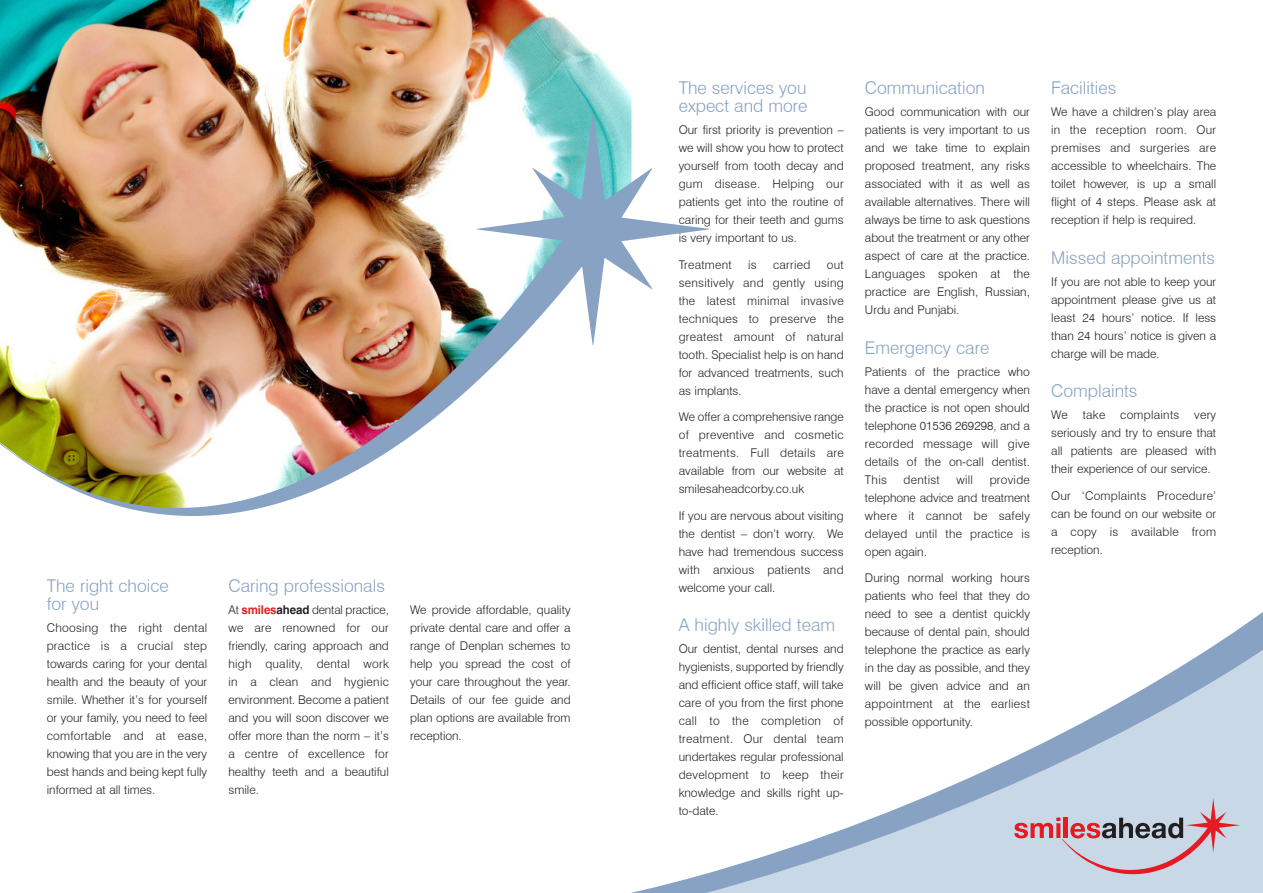
<style>
.page{position:relative;width:1263px;height:893px;background:#fff}
.page>*{position:absolute;margin:0;border:0;box-sizing:border-box;transform-origin:0 0}
.t1{font:300 17.55px/18px "Swiss 721 BT";color:#87a2c2}
.t2{font:300 12px/18px "Swiss 721 BT";color:#231f20;text-align:justify}
.t3{font:300 12px "Swiss 721 BT";letter-spacing:.02em;color:#231f20}
.s1{font-family:"Switzerland";font-weight:700;color:#d72326}
.s2{font-family:"Switzerland";font-weight:700}
</style>
<div class="page">
<img style="left:0;top:0;width:631px;height:113px">
<img style="left:0;top:113px;width:708px;height:402px">
<svg style="left:631px;top:612px;width:632px;height:281px"></svg>
<svg style="left:673px;top:645px;width:590px;height:248px"></svg>
<svg style="left:1014px;top:798px;width:226px;height:76px;background:#c4bbc8"></svg>
<h1 class="t1" style="left:47px;top:576px;width:124px">The right choice for you</h1>
<p class="t2" style="left:47px;top:619px;width:162px">Choosing the right dental practice is a crucial step towards caring for your dental health and the beauty of your smile. Whether it’s for yourself or your family, you need to feel comfortable and at ease, knowing that you are in the very best hands and being kept fully informed at all times.</p>
<h1 class="t1" style="left:228px;top:576px;width:158px">Caring professionals</h1>
<p class="t2" style="left:228px;top:601px;width:162px">At <span class="s1">smiles</span><span class="s2">ahead</span> dental practice, we are renowned for our friendly, caring approach and high quality, dental work in a clean and hygienic environment. Become a patient and you will soon discover we offer more than the norm – it’s a centre of excellence for healthy teeth and a beautiful smile.</p>
<p class="t2" style="left:410px;top:601px;width:162px">We provide affordable, quality private dental care and offer a range of Denplan schemes to help you spread the cost of your care throughout the year.<br>Details of our fee guide and plan options are available from reception.</p>
<h1 class="t1" style="left:679px;top:79px;width:130px">The services you expect and more</h1>
<p class="t2" style="left:679px;top:121px;width:166px">Our first priority is prevention – we will show you how to protect yourself from tooth decay and gum disease. Helping our patients get into the routine of caring for their teeth and gums is very important to us.</p>
<p class="t3" style="left:679px;top:257px;width:55px">Treatment</p>
<p class="t2" style="left:748px;top:256px;width:10px">is</p>
<p class="t3" style="left:773px;top:257px;width:39px">carried</p>
<p class="t2" style="left:679px;top:256px;width:166px;text-indent:148px">out sensitively and gently using the latest minimal invasive techniques to preserve the greatest amount of natural tooth. Specialist help is on hand for advanced treatments, such as implants.</p>
<p class="t2" style="left:679px;top:408px;width:166px">We offer a comprehensive range of preventive and cosmetic treatments. Full details are available from our website at smilesaheadcorby.co.uk</p>
<p class="t2" style="left:679px;top:507px;width:166px">If you are nervous about visiting the dentist – don’t worry. We have had tremendous success with anxious patients and welcome your call.</p>
<h1 class="t1" style="left:679px;top:616px;width:158px">A highly skilled team</h1>
<p class="t2" style="left:679px;top:640px;width:166px">Our dentist, dental nurses and hygienists, supported by friendly and efficient office staff, will take care of you from the first phone call to the completion of treatment. Our dental team undertakes regular professional development to keep their knowledge and skills right up&shy;to-date.</p>
<h1 class="t1" style="left:865px;top:79px;width:121px">Communication</h1>
<p class="t2" style="left:865px;top:103px;width:166px">Good communication with our patients is very important to us and we take time to explain proposed treatment, any risks associated with it as well as available alternatives. There will always be time to ask questions about the treatment or any other aspect of care at the practice.<br>Languages spoken at the practice are English, Russian, Urdu and Punjabi.</p>
<h1 class="t1" style="left:865px;top:338px;width:126px">Emergency care</h1>
<p class="t2" style="left:865px;top:363px;width:166px">Patients of the practice who have a dental emergency when the practice is not open should telephone 01536 269298, and a recorded message will give details of the on-call dentist.<br>This</p>
<p class="t2" style="left:865px;top:471px;width:166px;text-indent:125px">provide telephone advice and treatment where it cannot be safely delayed until the practice is open again.</p>
<p class="t2" style="left:865px;top:569px;width:166px">During normal working hours patients who feel that they do need to see a dentist quickly because of dental pain, should telephone the practice as early in the day as possible, and they will be given advice and an appointment at the earliest possible opportunity.</p>
<p class="t3" style="left:904px;top:472px;width:38px">dentist</p>
<p class="t2" style="left:956px;top:471px;width:18px">will</p>
<h1 class="t1" style="left:1051px;top:79px;width:67px">Facilities</h1>
<p class="t2" style="left:1051px;top:103px;width:166px">We have a children’s play area in the reception room. Our premises and surgeries are accessible to wheelchairs. The toilet however, is up a small flight of 4 steps. Please ask at reception if help is required.</p>
<h1 class="t1" style="left:1051px;top:248px;width:165px">Missed appointments</h1>
<p class="t2" style="left:1051px;top:273px;width:166px">If you are not able to keep your appointment please give us at least 24 hours’ notice. If less than 24 hours’ notice is given a charge will be made.</p>
<h1 class="t1" style="left:1051px;top:382px;width:88px">Complaints</h1>
<p class="t2" style="left:1051px;top:406px;width:166px">We take complaints very seriously and try to ensure that all patients are pleased with their experience of our service.</p>
<p class="t2" style="left:1051px;top:487px;width:166px">Our ‘Complaints Procedure’ can be found on our website or a copy is available from reception.</p>
</div>
